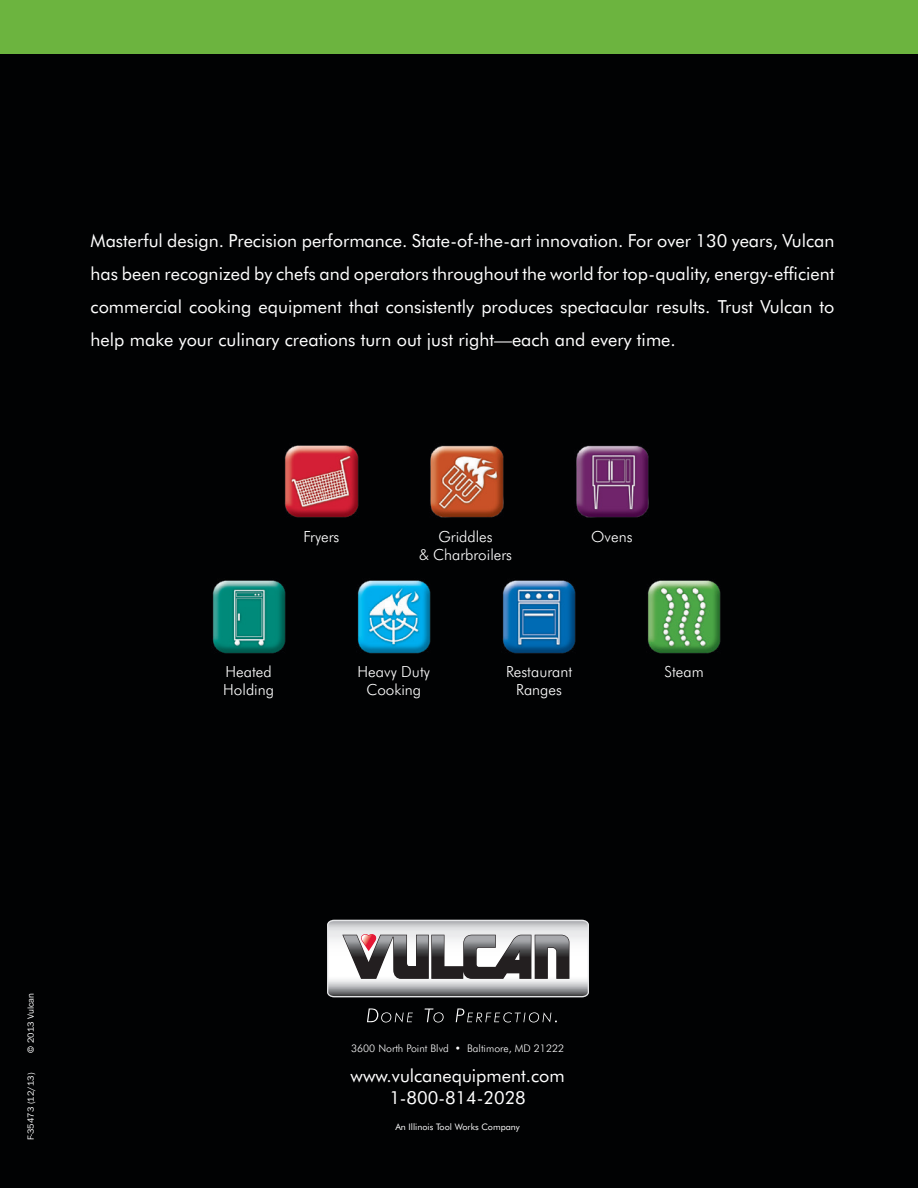
<style>
.page{position:relative;width:918px;height:1188px;background:#fff}
.page>*{position:absolute;margin:0;border:0;box-sizing:border-box;transform-origin:0 0}
.t1{font:18px/33px "Futura BT";color:#fff;text-align:center}
.t2{font:300 15.3px/18px "Futura BT";color:#fff;text-align:center}
.t3{font:300 10.5px "Futura BT";color:#fff}
.t4{font:9px "Futura BT";color:#fff}
.t5{font:9px "Franklin Gothic";color:#fff}
</style>
<div class="page">
<div style="left:0;top:43px;width:918px;height:1145px;background:#010203"></div>
<hr style="left:917px;top:0;width:1px;height:1188px;background:#231f20">
<svg style="left:367px;top:1008px;width:46px;height:14px"></svg>
<svg style="left:425px;top:1008px;width:19px;height:14px"></svg>
<svg style="left:456px;top:1008px;width:101px;height:14px"></svg>
<svg style="left:327px;top:920px;width:262px;height:77px;background:#a4a2a4"></svg>
<div style="left:0;top:0;width:918px;height:54px;background:#6cb43f"></div>
<img style="left:647px;top:580px;width:74px;height:74px">
<img style="left:502px;top:580px;width:74px;height:74px">
<img style="left:576px;top:445px;width:73px;height:73px">
<img style="left:357px;top:580px;width:74px;height:74px">
<img style="left:430px;top:445px;width:74px;height:73px">
<img style="left:212px;top:580px;width:74px;height:74px">
<img style="left:284px;top:445px;width:75px;height:73px">
<p class="t1" style="left:91px;top:224px;width:745px;text-align:justify">Masterful design. Precision performance. State-of-the-art innovation. For over 130 years, Vulcan has been recognized by chefs and operators throughout the world for top-quality, energy-efficient commercial cooking equipment that consistently produces spectacular results. Trust Vulcan to help make your culinary creations turn out just right —each and every time.</p>
<p class="t2" style="left:303px;top:528px;width:38px">Fryers</p>
<p class="t2" style="left:419px;top:528px;width:95px">Griddles<br>&amp; Charbroilers</p>
<p class="t2" style="left:591px;top:528px;width:43px">Ovens</p>
<p class="t2" style="left:223px;top:663px;width:52px;text-align:left">Heated<br>Holding</p>
<p class="t2" style="left:358px;top:663px;width:74px">Heavy Duty<br>Cooking</p>
<p class="t2" style="left:506px;top:663px;width:68px">Restaurant<br>Ranges</p>
<p class="t2" style="left:664px;top:663px;width:41px">Steam</p>
<p class="t5" style="left:26px;top:1053px;width:61px;rotate:-90deg">© 2013 Vulcan</p>
<p class="t5" style="left:26px;top:1140px;width:69px;rotate:-90deg">F-35473 (12/13)</p>
<p class="t3" style="left:351px;top:1042px;width:215px">3600 North Point Blvd • Baltimore, MD 21222</p>
<p class="t1" style="left:351px;top:1064px;width:216px;line-height:22.5px">www.vulcanequipment.com<br>1-800-814-2028</p>
<p class="t4" style="left:395px;top:1121px;width:126px">An Illinois Tool Works Company</p>
</div>
